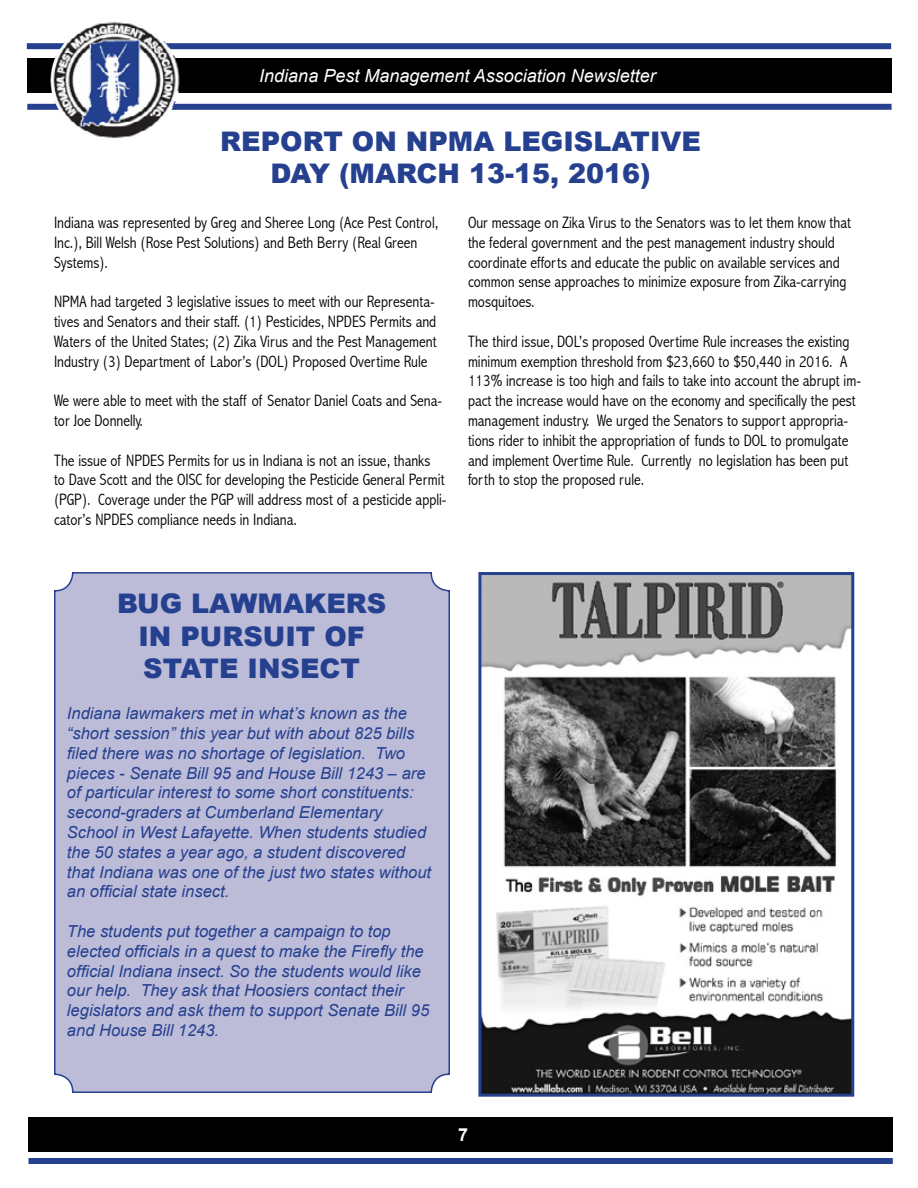
<style>
.page{position:relative;width:918px;height:1188px;background:#fff}
.page>*{position:absolute;margin:0;border:0;box-sizing:border-box;transform-origin:0 0}
.t1{font:900 27px/32.4px "Arial";color:#25408f;text-align:center}
.t2{font:italic 18px "Arial";color:#fff}
.t3{font:700 18px "Arial";color:#fff}
.t4{font:300 condensed 16.5px/19.8px "Abadi";color:#000}
.t5{font:italic 16.5px/19.8px "Arial";color:#25408f}
</style>
<div class="page">
<div style="left:28px;top:1118px;width:865px;height:34px;background:#000"></div>
<div style="left:28px;top:1158px;width:865px;height:6px;background:#25408f"></div>
<div style="left:27px;top:58px;width:865px;height:35px;background:#000"></div>
<div style="left:27px;top:104px;width:865px;height:6px;background:#25408f"></div>
<div style="left:27px;top:43px;width:864px;height:6px;background:#25408f"></div>
<img style="left:50px;top:22px;width:130px;height:117px">
<div style="left:55px;top:573px;width:394px;height:519px;background:#bcbcd8;border-radius:18px"></div>
<div style="left:54px;top:572px;width:396px;height:521px;border:2px solid #25408f;border-radius:18px"></div>
<img style="left:482px;top:576px;width:368px;height:517px">
<div style="left:478px;top:572px;width:376px;height:525px;border:3px solid #25408f"></div>
<p class="t2" style="left:259px;top:66px;width:398px">Indiana Pest Management Association Newsletter</p>
<h1 class="t1" style="left:220px;top:124px;width:482px">REPORT ON NPMA LEGISLATIVE<br>DAY (MARCH 13-15, 2016)</h1>
<p class="t4" style="left:54px;top:213px;width:386px">Indiana was represented by Greg and Sheree Long (Ace Pest Control,<br>Inc.), Bill Welsh (Rose Pest Solutions) and Beth Berry (Real Green<br>Systems).</p>
<p class="t4" style="left:54px;top:292px;width:384px;text-align:justify">NPMA had targeted 3 legislative issues to meet with our Representa&shy;tives and Senators and their staff. (1) Pesticides, NPDES Permits and Waters of the United States; (2) Zika Virus and the Pest Management Industry (3) Department of Labor’s (DOL) Proposed Overtime Rule</p>
<p class="t4" style="left:54px;top:391px;width:390px">We were able to meet with the staff of Senator Daniel Coats and Sena&shy;tor Joe Donnelly.</p>
<p class="t4" style="left:54px;top:450px;width:394px">The issue of NPDES Permits for us in Indiana is not an issue, thanks<br>to Dave Scott and the OISC for developing the Pesticide General Permit (PGP). Coverage under the PGP will address most of a pesticide appli&shy;cator’s NPDES compliance needs in Indiana.</p>
<p class="t4" style="left:468px;top:213px;width:385px">Our message on Zika Virus to the Senators was to let them know that the federal government and the pest management industry should coordinate efforts and educate the public on available services and common sense approaches to minimize exposure from Zika-carrying mosquitoes.</p>
<p class="t4" style="left:468px;top:331px;width:394px">The third issue, DOL’s proposed Overtime Rule increases the existing minimum exemption threshold from $23,660 to $50,440 in 2016. A 113% increase is too high and fails to take into account the abrupt im&shy;pact the increase would have on the economy and specifically the pest management industry. We urged the Senators to support appropria&shy;tions rider to inhibit the appropriation of funds to DOL to promulgate and implement Overtime Rule. Currently no legislation has been put forth to stop the proposed rule.</p>
<h1 class="t1" style="left:117px;top:587px;width:271px">BUG LAWMAKERS<br>IN PURSUIT OF<br>STATE INSECT</h1>
<p class="t5" style="left:67px;top:703px;width:366px">Indiana lawmakers met in what’s known as the “short session” this year but with about 825 bills filed there was no shortage of legislation. Two pieces - Senate Bill 95 and House Bill 1243 – are of particular interest to some short constituents: second-graders at Cumberland Elementary School in West Lafayette. When students studied the 50 states a year ago, a student discovered that Indiana was one of the just two states without an official state insect.</p>
<p class="t5" style="left:67px;top:921px;width:364px">The students put together a campaign to top elected officials in a quest to make the Firefly the official Indiana insect. So the students would like our help. They ask that Hoosiers contact their legislators and ask them to support Senate Bill 95 and House Bill 1243.</p>
<p class="t3" style="left:458px;top:1122px;width:12px">7</p>
</div>
